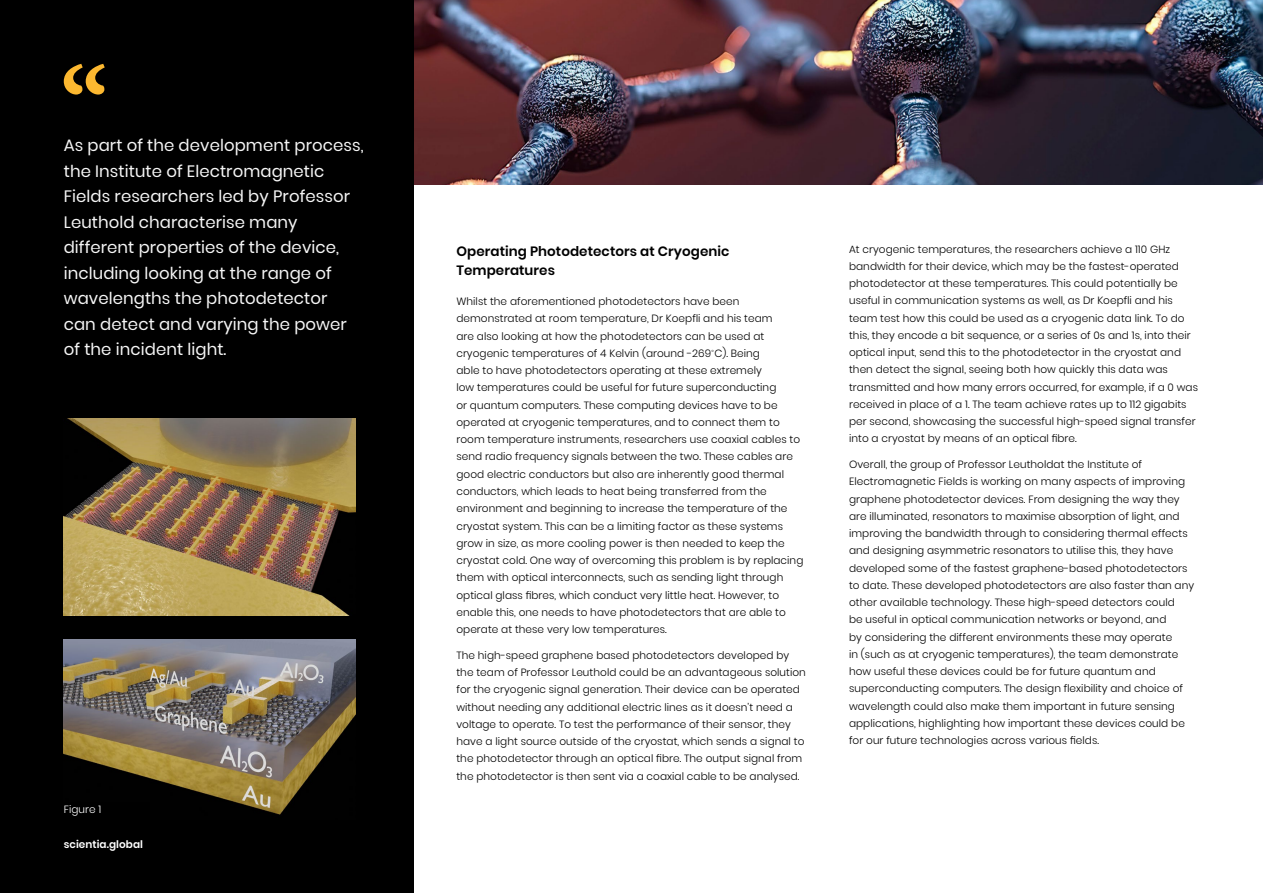
<style>
.page{position:relative;width:1263px;height:893px;background:#fff}
.page>*{position:absolute;margin:0;border:0;box-sizing:border-box;transform-origin:0 0}
.t1{font:16.5px/25.5px "Poppins";letter-spacing:.005em;color:#f6f6f6}
.t2{font:600 13.5px/19.5px "Poppins";letter-spacing:.005em;color:#000}
.t3{font:300 10.5px/17.2px "Poppins";letter-spacing:.005em;color:#000}
.t4{font:600 10.5px "Poppins";letter-spacing:.005em;color:#fff}
.t5{font:300 10.5px "Poppins";letter-spacing:.005em;color:#fff}
</style>
<div class="page">
<img style="left:414px;top:0;width:849px;height:185px">
<div style="left:0;top:0;width:414px;height:893px;background:#000"></div>
<img style="left:64px;top:419px;width:291px;height:197px">
<img style="left:64px;top:639px;width:291px;height:176px">
<div style="left:64px;top:801px;width:86px;height:18px;background:#000"></div>
<svg style="left:64px;top:64px;width:41px;height:31px"></svg>
<p class="t1" style="left:64px;top:133px;width:301px">As part of the development process, the Institute of Electromagnetic<br>Fields researchers led by Professor<br>Leuthold characterise many different properties of the device, including looking at the range of wavelengths the photodetector can detect and varying the power of the incident light.</p>
<p class="t5" style="left:64px;top:803px;width:39px">Figure 1</p>
<p class="t4" style="left:64px;top:838px;width:81px">scientia.global</p>
<p class="t2" style="left:456px;top:241px;width:275px">Operating Photodetectors at Cryogenic<br>Temperatures</p>
<p class="t3" style="left:456px;top:293px;width:348px">Whilst the aforementioned photodetectors have been demonstrated at room temperature, Dr Koepfli and his team<br>are also looking at how the photodetectors can be used at cryogenic temperatures of 4 Kelvin (around -269<sup>॰</sup>C). Being<br>able to have photodetectors operating at these extremely<br>low temperatures could be useful for future superconducting<br>or quantum computers. These computing devices have to be operated at cryogenic temperatures, and to connect them to room temperature instruments, researchers use coaxial cables to send radio frequency signals between the two. These cables are good electric conductors but also are inherently good thermal conductors, which leads to heat being transferred from the environment and beginning to increase the temperature of the cryostat system. This can be a limiting factor as these systems grow in size, as more cooling power is then needed to keep the cryostat cold. One way of overcoming this problem is by replacing them with optical interconnects, such as sending light through optical glass fibres, which conduct very little heat. However, to enable this, one needs to have photodetectors that are able to operate at these very low temperatures.</p>
<p class="t3" style="left:456px;top:646px;width:351px">The high-speed graphene based photodetectors developed by the team of Professor Leuthold could be an advantageous solution for the cryogenic signal generation. Their device can be operated without needing any additional electric lines as it doesn’t need a voltage to operate. To test the performance of their sensor, they have a light source outside of the cryostat, which sends a signal to the photodetector through an optical fibre. The output signal from the photodetector is then sent via a coaxial cable to be analysed.</p>
<p class="t3" style="left:849px;top:240px;width:350px">At cryogenic temperatures, the researchers achieve a 110 GHz bandwidth for their device, which may be the fastest-operated photodetector at these temperatures. This could potentially be useful in communication systems as well, as Dr Koepfli and his team test how this could be used as a cryogenic data link. To do this, they encode a bit sequence, or a series of 0s and 1s, into their optical input, send this to the photodetector in the cryostat and then detect the signal, seeing both how quickly this data was transmitted and how many errors occurred, for example, if a 0 was received in place of a 1. The team achieve rates up to 112 gigabits per second, showcasing the successful high-speed signal transfer into a cryostat by means of an optical fibre.</p>
<p class="t3" style="left:849px;top:456px;width:347px">Overall, the group of Professor Leutholdat the Institute of Electromagnetic Fields is working on many aspects of improving graphene photodetector devices. From designing the way they are illuminated, resonators to maximise absorption of light, and improving the bandwidth through to considering thermal effects and designing asymmetric resonators to utilise this, they have developed some of the fastest graphene-based photodetectors to date. These developed photodetectors are also faster than any other available technology. These high-speed detectors could<br>be useful in optical communication networks or beyond, and<br>by considering the different environments these may operate<br>in (such as at cryogenic temperatures), the team demonstrate how useful these devices could be for future quantum and superconducting computers. The design flexibility and choice of wavelength could also make them important in future sensing applications, highlighting how important these devices could be for our future technologies across various fields.</p>
</div>
